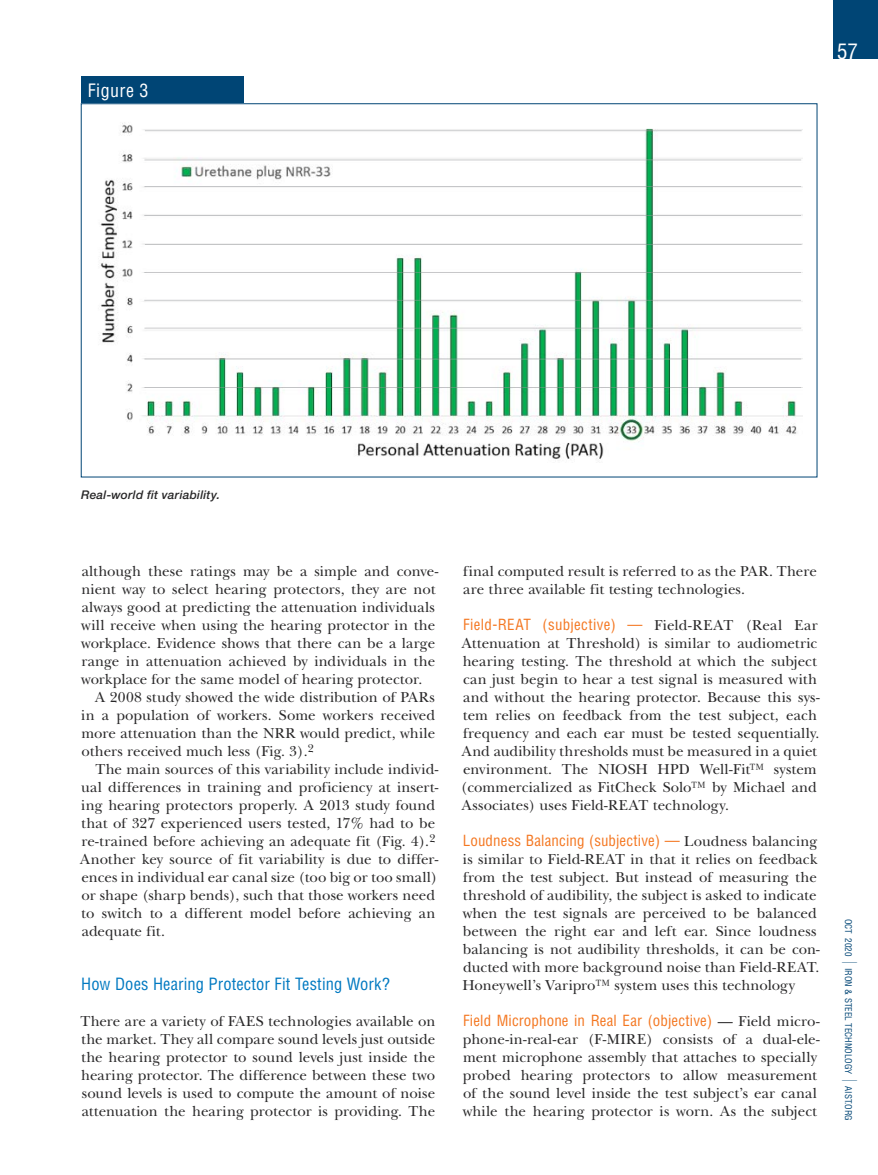
<style>
.page{position:relative;width:878px;height:1175px;background:#fff}
.page>*{position:absolute;margin:0;border:0;box-sizing:border-box;transform-origin:0 0}
.t1{font:condensed 21px "Helvetica";color:#fff}
.t2{font:condensed 18px "Helvetica";letter-spacing:.025em;color:#fff}
.t3{font:condensed 16.5px "Helvetica";letter-spacing:.005em;color:#0079c1}
.t4{font:15px/18px "New Baskerville";letter-spacing:.005em;color:#292829}
.t5{font:condensed 15px "Helvetica";letter-spacing:.01em;color:#f47721}
.t6{font:italic 500 12px "Helvetica Neue";letter-spacing:.02em;color:#292829}
.t7{font:condensed 9px "Helvetica";color:#004575}
.s1{font-family:"New Baskerville";font-stretch:normal;color:#292829}
</style>
<div class="page">
<div style="left:832px;top:0;width:46px;height:58px;background:#004575"></div>
<div style="left:81px;top:76px;width:162px;height:30px;background:#004575"></div>
<img style="left:100px;top:123px;width:702px;height:336px">
<hr style="left:144px;top:387px;width:657px;height:1px;background:#939598">
<hr style="left:144px;top:359px;width:657px;height:1px;background:#939598">
<hr style="left:144px;top:328px;width:657px;height:1px;background:#939598">
<hr style="left:144px;top:300px;width:657px;height:1px;background:#939598">
<hr style="left:144px;top:272px;width:657px;height:1px;background:#939598">
<hr style="left:145px;top:244px;width:656px;height:1px;background:#939598">
<hr style="left:144px;top:215px;width:657px;height:1px;background:#939598">
<hr style="left:144px;top:186px;width:657px;height:1px;background:#939598">
<hr style="left:144px;top:160px;width:657px;height:1px;background:#939598">
<hr style="left:145px;top:130px;width:656px;height:1px;background:#939598">
<p class="t2" style="left:88px;top:79px;width:62px">Figure 3</p>
<h1 class="t1" style="left:837px;top:38px;width:22px">57</h1>
<p class="t6" style="left:81px;top:487px;width:140px">Real-world fit variability.</p>
<p class="t4" style="left:81px;top:562px;width:358px">although these ratings may be a simple and conve&shy;nient way to select hearing protectors, they are not always good at predicting the attenuation individuals will receive when using the hearing protector in the workplace. Evidence shows that there can be a large range in attenuation achieved by individuals in the workplace for the same model of hearing protector.</p>
<p class="t4" style="left:81px;top:688px;width:355px;text-align:justify;text-indent:14px">A 2008 study showed the wide distribution of PARs in a population of workers. Some workers received more attenuation than the NRR would predict, while others received much less (Fig. 3).<sup>2</sup></p>
<p class="t4" style="left:80px;top:760px;width:359px;text-indent:15px">The main sources of this variability include individ&shy;ual differences in training and proficiency at insert&shy;ing hearing protectors properly. A 2013 study found that of 327 experienced users tested, 17% had to be re-trained before achieving an adequate fit (Fig. 4).<sup>2<br></sup>Another key source of fit variability is due to differ&shy;ences in individual ear canal size (too big or too small) or shape (sharp bends), such that those workers need to switch to a different model before achieving an adequate fit.</p>
<p class="t3" style="left:81px;top:974px;width:310px">How Does Hearing Protector Fit Testing Work?</p>
<p class="t4" style="left:80px;top:1012px;width:356px;text-align:justify">There are a variety of FAES technologies available on the market. They all compare sound levels just outside the hearing protector to sound levels just inside the hearing protector. The difference between these two sound levels is used to compute the amount of noise attenuation the hearing protector is providing. The</p>
<p class="t4" style="left:463px;top:562px;width:355px">final computed result is referred to as the PAR. There are three available fit testing technologies.</p>
<p class="t5" style="left:463px;top:615px;width:356px">Field-REAT (subjective) — <span class="s1">Field-REAT (Real Ear</span></p>
<p class="t4" style="left:461px;top:634px;width:360px">Attenuation at Threshold) is similar to audiometric hearing testing. The threshold at which the subject can just begin to hear a test signal is measured with and without the hearing protector. Because this sys&shy;tem relies on feedback from the test subject, each frequency and each ear must be tested sequentially.<br>And audibility thresholds must be measured in a quiet environment. The NIOSH HPD Well-Fit™ system (commercialized as FitCheck Solo™ by Michael and Associates) uses Field-REAT technology.</p>
<p class="t5" style="left:463px;top:831px;width:356px">Loudness Balancing (subjective) — <span class="s1">Loudness balancing</span></p>
<p class="t4" style="left:462px;top:850px;width:359px">is similar to Field-REAT in that it relies on feedback from the test subject. But instead of measuring the threshold of audibility, the subject is asked to indicate when the test signals are perceived to be balanced between the right ear and left ear. Since loudness balancing is not audibility thresholds, it can be con&shy;ducted with more background noise than Field-REAT.<br>Honeywell’s Varipro™ system uses this technology</p>
<p class="t5" style="left:463px;top:1011px;width:358px">Field Microphone in Real Ear (objective) <span class="s1">— Field micro-</span></p>
<p class="t4" style="left:462px;top:1030px;width:358px">phone-in-real-ear (F-MIRE) consists of a dual-ele&shy;ment microphone assembly that attaches to specially probed hearing protectors to allow measurement of the sound level inside the test subject’s ear canal while the hearing protector is worn. As the subject</p>
<p class="t7" style="left:854px;top:918px;width:39px;rotate:90deg">OCT 2020</p>
<p class="t7" style="left:854px;top:967px;width:108px;rotate:90deg">IRON &amp; STEEL TECHNOLOGY</p>
<p class="t7" style="left:854px;top:1086px;width:36px;rotate:90deg">AIST.ORG</p>
</div>
